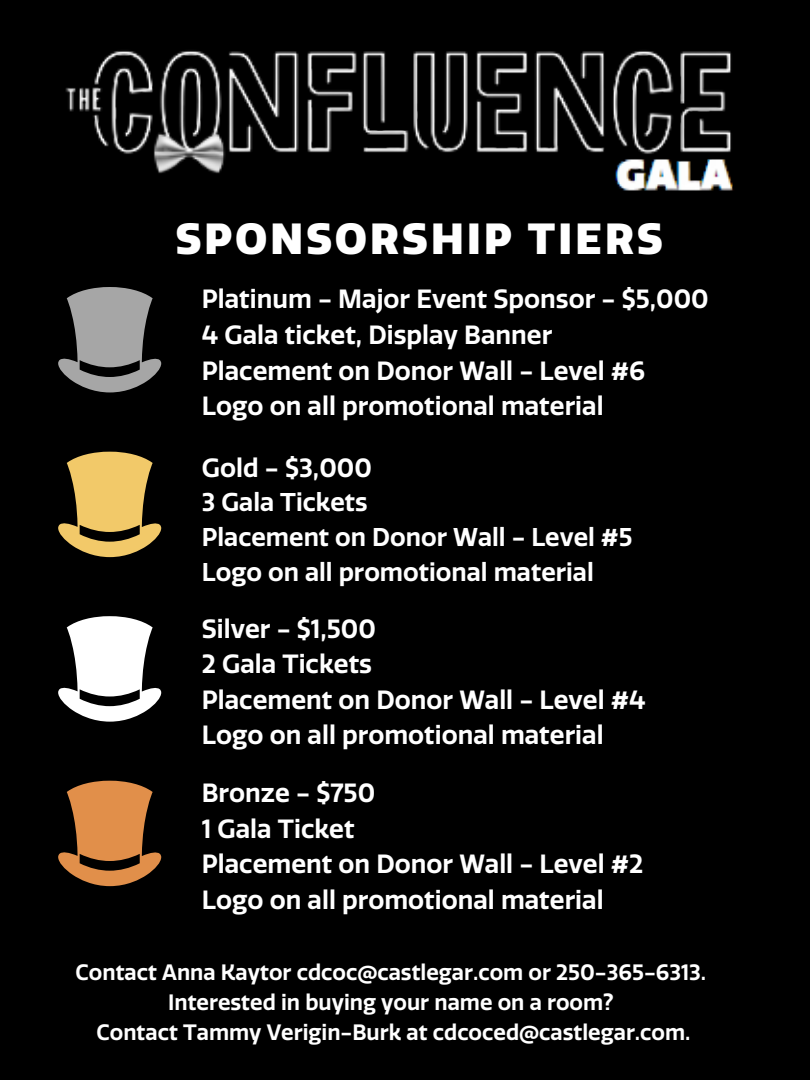
<style>
.page{position:relative;width:810px;height:1080px;background:#000}
.page>*{position:absolute;margin:0;border:0;box-sizing:border-box;transform-origin:0 0}
.t1{font:900 42.38px "Quatro";letter-spacing:.08em;color:#fff}
.t2{font:600 25.62px/35.6px "Quatro";color:#fff}
.t3{font:600 25px/34.7px "Quatro";color:#fff}
.t4{font:600 21.62px/30px "Quatro";color:#fff;text-align:center}
</style>
<div class="page">
<img style="left:65px;top:50px;width:669px;height:141px">
<svg style="left:58px;top:287px;width:103px;height:105px"></svg>
<svg style="left:58px;top:616px;width:103px;height:106px"></svg>
<svg style="left:58px;top:452px;width:103px;height:105px"></svg>
<svg style="left:58px;top:781px;width:103px;height:105px"></svg>
<h1 class="t1" style="left:176px;top:222px;width:488px">SPONSORSHIP TIERS</h1>
<p class="t2" style="left:202px;top:284px;width:508px">Platinum - Major Event Sponsor - $5,000<br>4 Gala ticket, Display Banner<br>Placement on Donor Wall - Level #6<br>Logo on all promotional material</p>
<p class="t2" style="left:202px;top:452px;width:172px">Gold - $3,000</p>
<p class="t3" style="left:202px;top:488px;width:432px">3 Gala Tickets<br>Placement on Donor Wall - Level #5<br>Logo on all promotional material</p>
<p class="t2" style="left:202px;top:613px;width:445px">Silver - $1,500<br>2 Gala Tickets<br>Placement on Donor Wall - Level #4<br>Logo on all promotional material</p>
<p class="t2" style="left:202px;top:778px;width:443px">Bronze - $750<br>1 Gala Ticket<br>Placement on Donor Wall - Level #2<br>Logo on all promotional material</p>
<p class="t4" style="left:76px;top:960px;width:632px">Contact Anna Kaytor cdcoc@castlegar.com or 250-365-6313.<br>Interested in buying your name on a room?<br>Contact Tammy Verigin-Burk at cdcoced@castlegar.com.</p>
</div>
